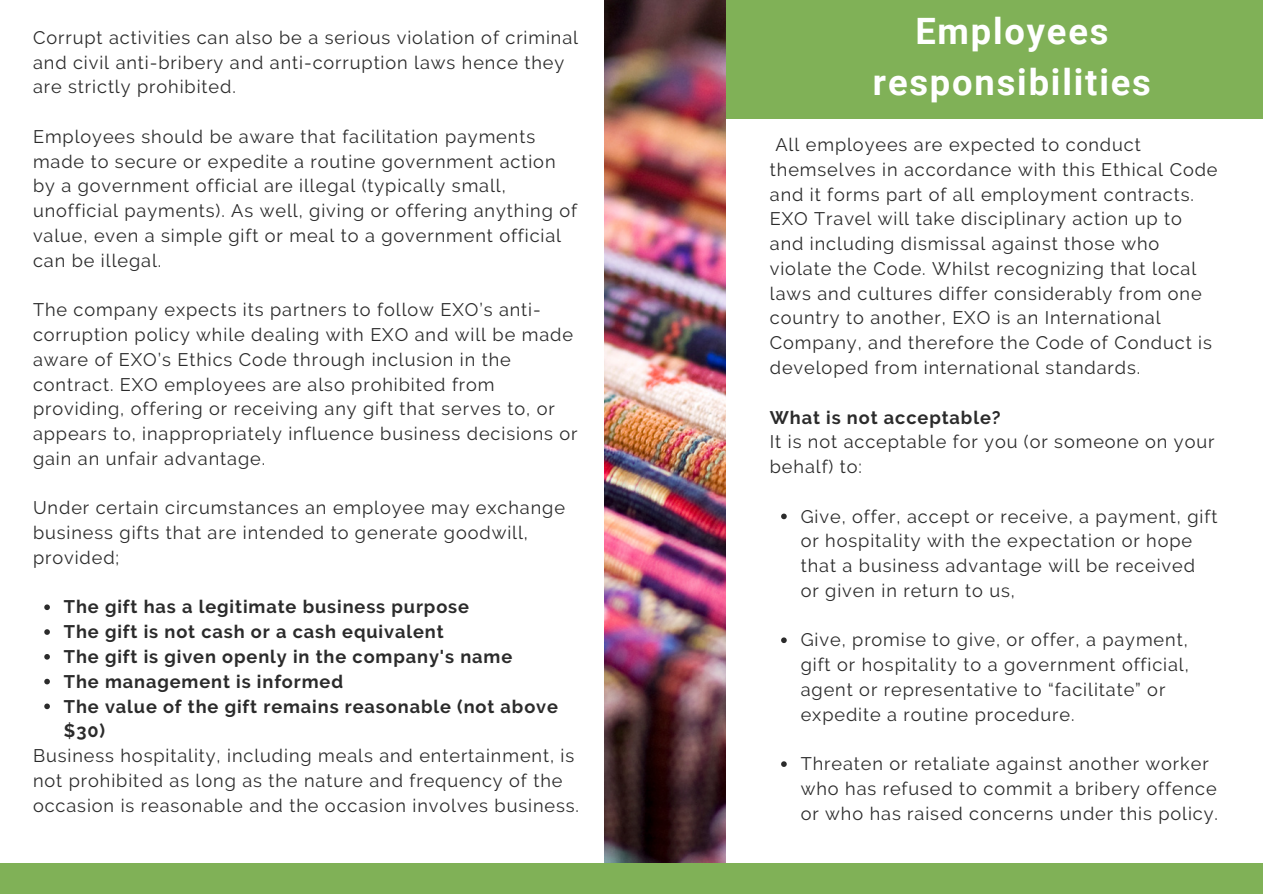
<style>
.page{position:relative;width:1263px;height:894px;background:#fff}
.page>*{position:absolute;margin:0;border:0;box-sizing:border-box;transform-origin:0 0}
.t1{font:700 36.3px/50.7px "Roboto";letter-spacing:.05em;color:#fff;text-align:center}
.t2{font:18.15px/24.8px "Raleway";letter-spacing:.05em;color:#2b2b2b}
.t3{font:700 18.15px/24.8px "Raleway";letter-spacing:.05em;color:#2b2b2b}
</style>
<div class="page">
<svg style="left:44px;top:604px;width:6px;height:6px"></svg>
<svg style="left:44px;top:629px;width:6px;height:5px"></svg>
<svg style="left:44px;top:654px;width:6px;height:5px"></svg>
<svg style="left:44px;top:678px;width:6px;height:6px"></svg>
<svg style="left:44px;top:703px;width:6px;height:6px"></svg>
<svg style="left:781px;top:513px;width:6px;height:6px"></svg>
<svg style="left:781px;top:637px;width:6px;height:6px"></svg>
<svg style="left:781px;top:761px;width:6px;height:5px"></svg>
<div style="left:726px;top:0;width:537px;height:118px;background:#80b157"></div>
<img style="left:604px;top:0;width:122px;height:862px">
<div style="left:0;top:862px;width:1263px;height:31px;background:#80b157"></div>
<p class="t2" style="left:33px;top:25px;width:547px">Corrupt activities can also be a serious violation of criminal and civil anti-bribery and anti-corruption laws hence they are strictly prohibited.</p>
<p class="t2" style="left:33px;top:124px;width:546px">Employees should be aware that facilitation payments made to secure or expedite a routine government action by a government official are illegal (typically small, unofficial payments). As well, giving or offering anything of value, even a simple gift or meal to a government official can be illegal.</p>
<p class="t2" style="left:33px;top:297px;width:546px">The company expects its partners to follow EXO’s anti&shy;corruption policy while dealing with EXO and will be made aware of EXO’s Ethics Code through inclusion in the contract. EXO employees are also prohibited from providing, offering or receiving any gift that serves to, or appears to, inappropriately influence business decisions or gain an unfair advantage.</p>
<p class="t2" style="left:33px;top:495px;width:533px">Under certain circumstances an employee may exchange business gifts that are intended to generate goodwill, provided;</p>
<p class="t3" style="left:64px;top:594px;width:496px">The gift has a legitimate business purpose<br>The gift is not cash or a cash equivalent<br>The gift is given openly in the company's name<br>The management is informed<br>The value of the gift remains reasonable (not above $30)</p>
<p class="t2" style="left:33px;top:743px;width:547px">Business hospitality, including meals and entertainment, is not prohibited as long as the nature and frequency of the occasion is reasonable and the occasion involves business.</p>
<h1 class="t1" style="left:873px;top:6px;width:279px">Employees responsibilities</h1>
<p class="t2" style="left:770px;top:132px;width:449px;text-indent:6px">All employees are expected to conduct themselves in accordance with this Ethical Code and it forms part of all employment contracts.<br>EXO Travel will take disciplinary action up to and including dismissal against those who violate the Code. Whilst recognizing that local laws and cultures differ considerably from one country to another, EXO is an International Company, and therefore the Code of Conduct is developed from international standards.</p>
<p class="t3" style="left:770px;top:404px;width:232px">What is not acceptable?</p>
<p class="t2" style="left:770px;top:429px;width:446px">It is not acceptable for you (or someone on your behalf) to:</p>
<p class="t2" style="left:801px;top:503px;width:418px">Give, offer, accept or receive, a payment, gift or hospitality with the expectation or hope that a business advantage will be received or given in return to us,</p>
<p class="t2" style="left:801px;top:627px;width:390px">Give, promise to give, or offer, a payment, gift or hospitality to a government official, agent or representative to “facilitate” or expedite a routine procedure.</p>
<p class="t2" style="left:801px;top:751px;width:419px">Threaten or retaliate against another worker who has refused to commit a bribery offence or who has raised concerns under this policy.</p>
</div>
